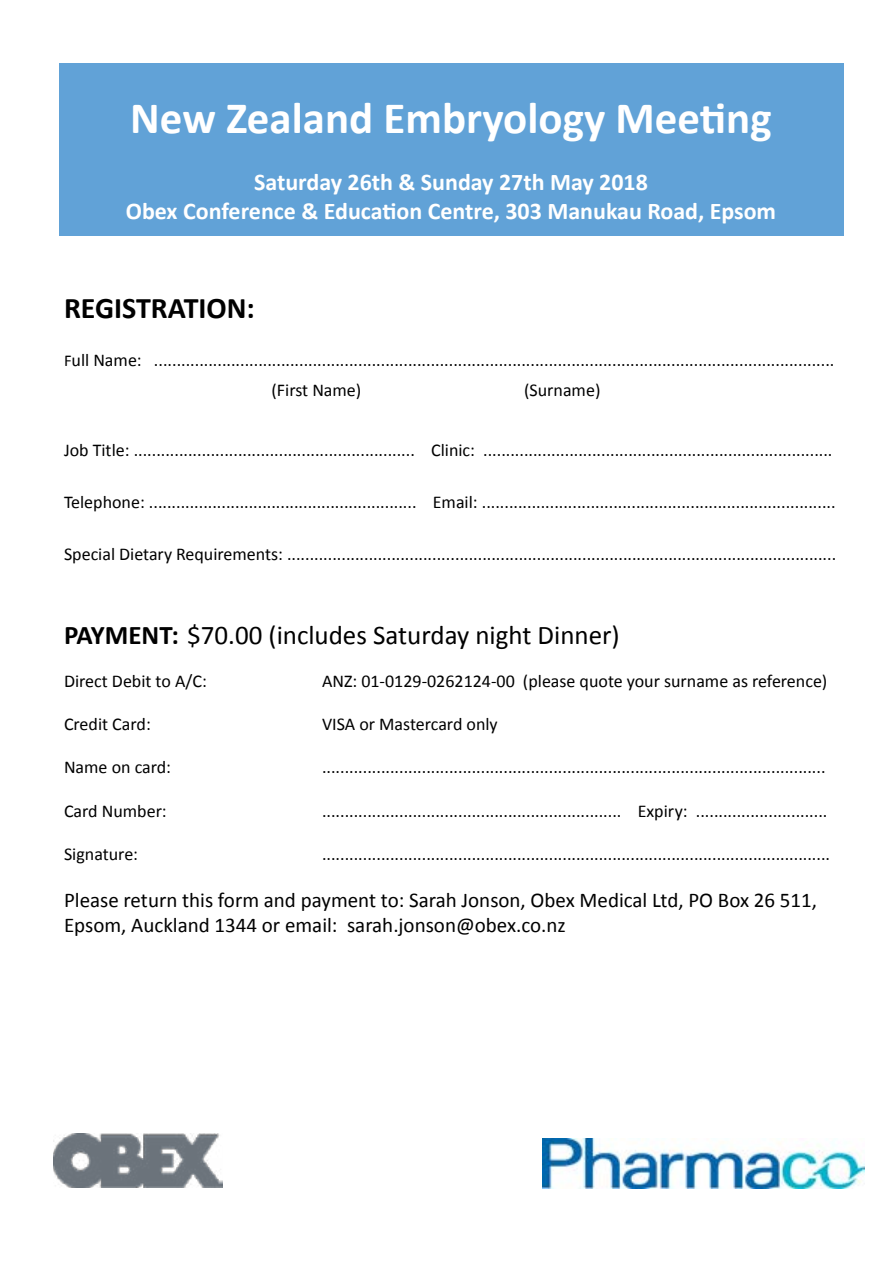
<style>
.page{position:relative;width:893px;height:1263px;background:#fff}
.page>*{position:absolute;margin:0;border:0;box-sizing:border-box;transform-origin:0 0}
.t1{font:700 45px "Calibri";color:#fff}
.t2{font:700 30px "Calibri";color:#000}
.t3{font:27px "Calibri";color:#000}
.t4{font:700 24px/28.8px "Calibri";color:#fff;text-align:center}
.t5{font:21px/25.2px "Calibri";color:#000}
.t6{font:18px/30.2px "Calibri";color:#000}
.s1{font-size:16.5px}
.s2{font-weight:700}
</style>
<div class="page">
<img style="left:54px;top:1133px;width:168px;height:54px">
<img style="left:542px;top:1138px;width:323px;height:51px">
<div style="left:58px;top:63px;width:785px;height:173px;background:#61a2d7"></div>
<h1 class="t1" style="left:130px;top:89px;width:643px">New Zealand Embryology Meeting</h1>
<h3 class="t4" style="left:126px;top:168px;width:652px">Saturday 26th &amp; Sunday 27th May 2018<br>Obex Conference &amp; Education Centre, 303 Manukau Road, Epsom</h3>
<h2 class="t2" style="left:64px;top:289px;width:192px">REGISTRATION:</h2>
<p class="t6" style="left:271px;top:345px;width:564px;text-indent:-207px"><span class="s1">F</span>ull Name: ...................................................................................................................................................... (First Name)</p>
<p class="t6" style="left:524px;top:375px;width:78px">(Surname)</p>
<p class="t6" style="left:64px;top:435px;width:770px">Job Title: .............................................................. Clinic: .............................................................................</p>
<p class="t6" style="left:64px;top:487px;width:773px">Telephone: ........................................................... Email: ..............................................................................</p>
<p class="t6" style="left:64px;top:539px;width:774px">Special Dietary Requirements: .........................................................................................................................</p>
<h3 class="t3" style="left:64px;top:618px;width:557px"><span class="s2">PAYMENT:</span> $70.00 (includes Saturday night Dinner)</h3>
<p class="t6" style="left:64px;top:666px;width:144px">Direct Debit to A/C:</p>
<p class="t6" style="left:322px;top:666px;width:507px">ANZ: 01-0129-0262124-00 (please quote your surname as reference)</p>
<p class="t6" style="left:64px;top:709px;width:88px">Credit Card:</p>
<p class="t6" style="left:322px;top:709px;width:177px">VISA or Mastercard only</p>
<p class="t6" style="left:64px;top:752px;width:109px">Name on card:</p>
<p class="t6" style="left:322px;top:752px;width:505px">...............................................................................................................</p>
<p class="t6" style="left:64px;top:796px;width:104px">Card Number:</p>
<p class="t6" style="left:322px;top:796px;width:507px">.................................................................. Expiry: .............................</p>
<p class="t6" style="left:64px;top:839px;width:76px">Signature:</p>
<p class="t6" style="left:322px;top:839px;width:510px">................................................................................................................</p>
<p class="t5" style="left:64px;top:887px;width:755px">Please return this form and payment to: Sarah Jonson, Obex Medical Ltd, PO Box 26 511,<br>Epsom, Auckland 1344 or email: sarah.jonson@obex.co.nz</p>
</div>
